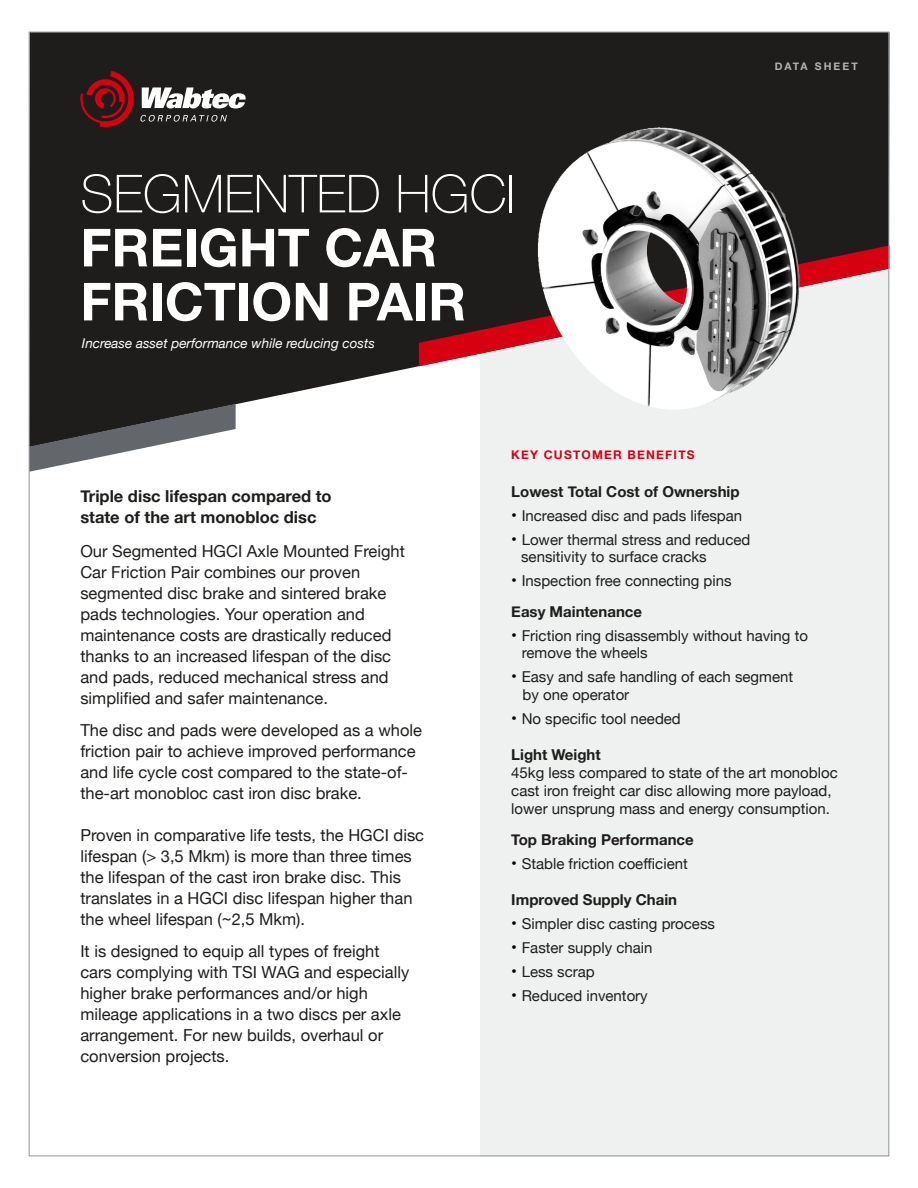
<style>
.page{position:relative;width:918px;height:1188px;background:#fff}
.page>*{position:absolute;margin:0;border:0;box-sizing:border-box;transform-origin:0 0}
.t1{font:700 52.5px/54px "Helvetica Neue";color:#fff}
.t2{font:100 52.5px "Helvetica Neue";color:#fff}
.t3{font:16.5px/21px "Helvetica Neue";color:#1e1d1c}
.t4{font:700 16.5px/21px "Helvetica Neue";color:#1e1d1c}
.t5{font:15px/18px "Helvetica Neue";color:#1e1d1c}
.t6{font:700 15px "Helvetica Neue";color:#1e1d1c}
.t7{font:italic 13.5px "Helvetica Neue";color:#fff}
.t8{font:700 12px "Helvetica Neue";letter-spacing:.1em;color:#d70010}
.t9{font:700 10.5px "Helvetica Neue";letter-spacing:.2em;color:#b1b3b5}
.s1{font-size:16.5px;color:#000}
.s2{font-weight:700}
</style>
<div class="page">
<div style="left:481px;top:229px;width:408px;height:927px;background:#eff0f0"></div>
<svg style="left:31px;top:34px;width:856px;height:413px;background:#383736"></svg>
<svg style="left:31px;top:404px;width:205px;height:68px"></svg>
<svg style="left:419px;top:245px;width:468px;height:121px"></svg>
<svg style="left:78px;top:71px;width:168px;height:59px;background:#553c3d"></svg>
<img style="left:519px;top:110px;width:318px;height:330px">
<h1 class="t2" style="left:80px;top:154px;width:437px">SEGMENTED HGCI</h1>
<h1 class="t1" style="left:80px;top:222px;width:387px">FREIGHT CAR<br>FRICTION PAIR</h1>
<p class="t7" style="left:82px;top:333px;width:295px">Increase asset performance while reducing costs</p>
<p class="t9" style="left:775px;top:58px;width:85px">DATA SHEET</p>
<p class="t4" style="left:80px;top:486px;width:253px">Triple disc lifespan compared to state of the art monobloc disc</p>
<p class="t3" style="left:80px;top:542px;width:326px">Our Segmented HGCI Axle Mounted Freight Car Friction Pair combines our proven segmented disc brake and sintered brake pads technologies. Your operation and maintenance costs are drastically reduced thanks to an increased lifespan of the disc and pads, reduced mechanical stress and simplified and safer maintenance.</p>
<p class="t3" style="left:80px;top:721px;width:343px">The disc and pads were developed as a whole friction pair to achieve improved performance and life cycle cost compared to the state-of&shy;the-art monobloc cast iron disc brake.</p>
<p class="t3" style="left:80px;top:826px;width:345px">Proven in comparative life tests, the HGCI disc lifespan (&gt; 3,5 Mkm) is more than three times the lifespan of the cast iron brake disc. This translates in a HGCI disc lifespan higher than the wheel lifespan (~2,5 Mkm).</p>
<p class="t3" style="left:80px;top:941px;width:331px">It is designed to equip all types of freight cars complying with TSI WAG and especially higher brake performances and/or high mileage applications in a two discs per axle arrangement. For new builds, overhaul or conversion projects.</p>
<p class="t8" style="left:511px;top:445px;width:185px">KEY CUSTOMER BENEFITS</p>
<p class="t6" style="left:511px;top:480px;width:230px">Lowest Total Cost of Ownership</p>
<p class="t5" style="left:511px;top:508px;width:232px"><span class="s1">•</span> Increased disc and pads lifespan</p>
<p class="t5" style="left:521px;top:532px;width:231px;line-height:16.5px;text-indent:-10px"><span class="s1">•</span> Lower thermal stress and reduced sensitivity to surface cracks</p>
<p class="t5" style="left:511px;top:565px;width:222px;line-height:31.5px"><span class="s1">•</span> Inspection free connecting pins<br><span class="s2">Easy Maintenance</span></p>
<p class="t5" style="left:522px;top:628px;width:288px;line-height:16.5px;text-indent:-10px"><span class="s1">•</span> Friction ring disassembly without having to remove the wheels</p>
<p class="t5" style="left:523px;top:668px;width:272px;text-indent:-11px"><span class="s1">•</span> Easy and safe handling of each segment by one operator</p>
<p class="t5" style="left:511px;top:710px;width:171px"><span class="s1">•</span> No specific tool needed</p>
<p class="t6" style="left:511px;top:742px;width:91px">Light Weight</p>
<p class="t5" style="left:511px;top:764px;width:328px">45kg less compared to state of the art monobloc cast iron freight car disc allowing more payload, lower unsprung mass and energy consumption.</p>
<p class="t6" style="left:511px;top:828px;width:184px">Top Braking Performance</p>
<p class="t5" style="left:511px;top:856px;width:178px"><span class="s1">•</span> Stable friction coefficient</p>
<p class="t6" style="left:511px;top:888px;width:167px">Improved Supply Chain</p>
<p class="t5" style="left:511px;top:916px;width:205px"><span class="s1">•</span> Simpler disc casting process</p>
<p class="t5" style="left:511px;top:940px;width:143px"><span class="s1">•</span> Faster supply chain</p>
<p class="t5" style="left:511px;top:964px;width:85px"><span class="s1">•</span> Less scrap</p>
<p class="t5" style="left:511px;top:988px;width:138px"><span class="s1">•</span> Reduced inventory</p>
</div>
